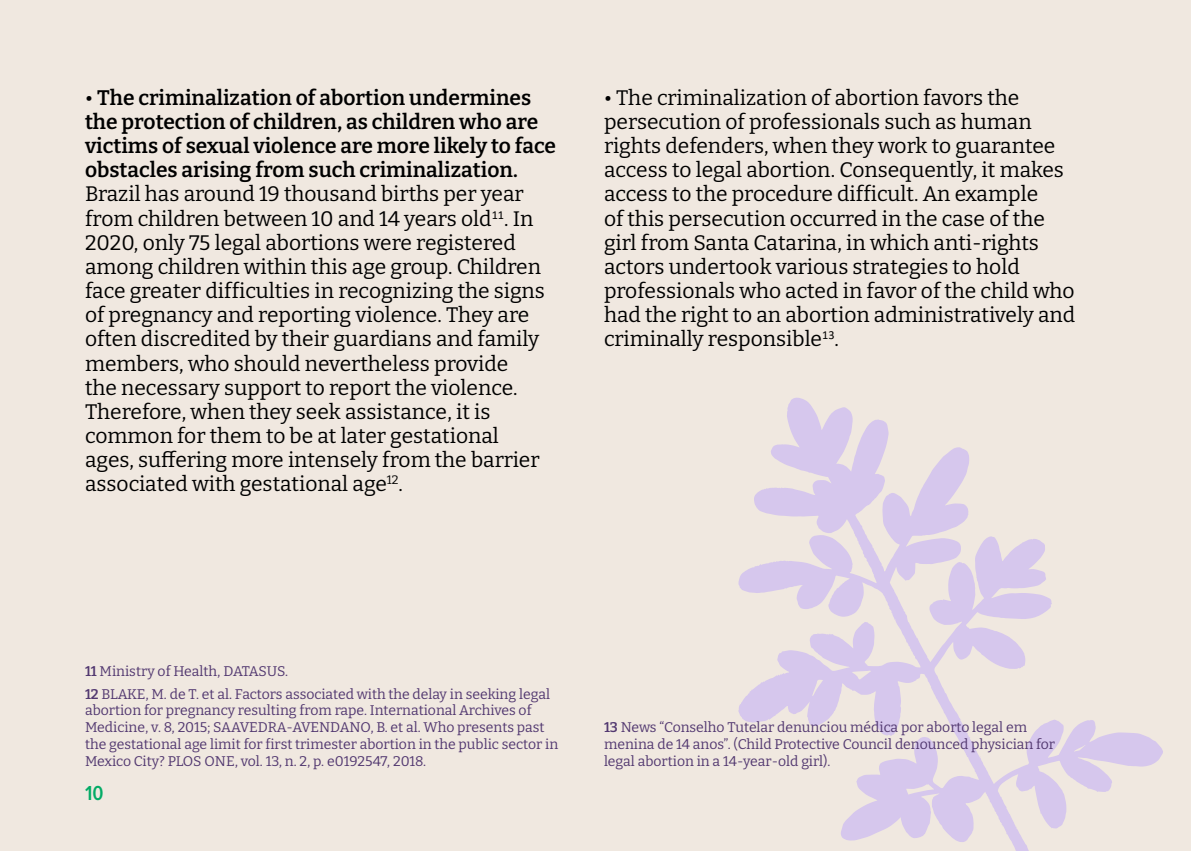
<style>
.page{position:relative;width:1191px;height:851px;background:#fff}
.page>*{position:absolute;margin:0;border:0;box-sizing:border-box;transform-origin:0 0}
.t1{font:21px/24.2px "Bitter";color:#000}
.t2{font:600 21px/24.2px "Bitter";color:#000}
.t3{font:600 21px "Proxima Nova Cond";color:#03ab66}
.t4{font:14px/16.8px "Bitter";color:#523870}
.s1{font-weight:400}
.s2{font-weight:600}
</style>
<div class="page">
<div style="left:0;top:0;width:1191px;height:850px;background:#f0e8e0"></div>
<svg style="left:738px;top:398px;width:425px;height:452px"></svg>
<p class="t2" style="left:85px;top:85px;width:472px"><span class="s1">•</span> The criminalization of abortion undermines the protection of children, as children who are victims of sexual violence are more likely to face obstacles arising from such criminalization.</p>
<p class="t1" style="left:85px;top:181px;width:461px">Brazil has around 19 thousand births per year from children between 10 and 14 years old<sup>11</sup>. In 2020, only 75 legal abortions were registered among children within this age group. Children face greater difficulties in recognizing the signs of pregnancy and reporting violence. They are often discredited by their guardians and family members, who should nevertheless provide the necessary support to report the violence.<br>Therefore, when they seek assistance, it is common for them to be at later gestational ages, suffering more intensely from the barrier associated with gestational age<sup>12</sup>.</p>
<p class="t1" style="left:604px;top:85px;width:473px">• The criminalization of abortion favors the persecution of professionals such as human rights defenders, when they work to guarantee access to legal abortion. Consequently, it makes access to the procedure difficult. An example<br>of this persecution occurred in the case of the girl from Santa Catarina, in which anti-rights actors undertook various strategies to hold professionals who acted in favor of the child who had the right to an abortion administratively and criminally responsible<sup>13</sup>.</p>
<p class="t4" style="left:85px;top:659px;width:466px;line-height:22.4px"><span class="s2">11</span> Ministry of Health, DATASUS.<br><span class="s2">12</span> BLAKE, M. de T. et al. Factors associated with the delay in seeking legal</p>
<p class="t4" style="left:85px;top:701px;width:475px">abortion for pregnancy resulting from rape. International Archives of Medicine, v. 8, 2015; SAAVEDRA-AVENDANO, B. et al. Who presents past the gestational age limit for first trimester abortion in the public sector in Mexico City? PLOS ONE, vol. 13, n. 2, p. e0192547, 2018.</p>
<p class="t3" style="left:85px;top:780px;width:20px">10</p>
<p class="t4" style="left:604px;top:718px;width:452px"><span class="s2">13</span> News “Conselho Tutelar denunciou médica por aborto legal em menina de 14 anos”. (Child Protective Council denounced physician for legal abortion in a 14-year-old girl).</p>
</div>
